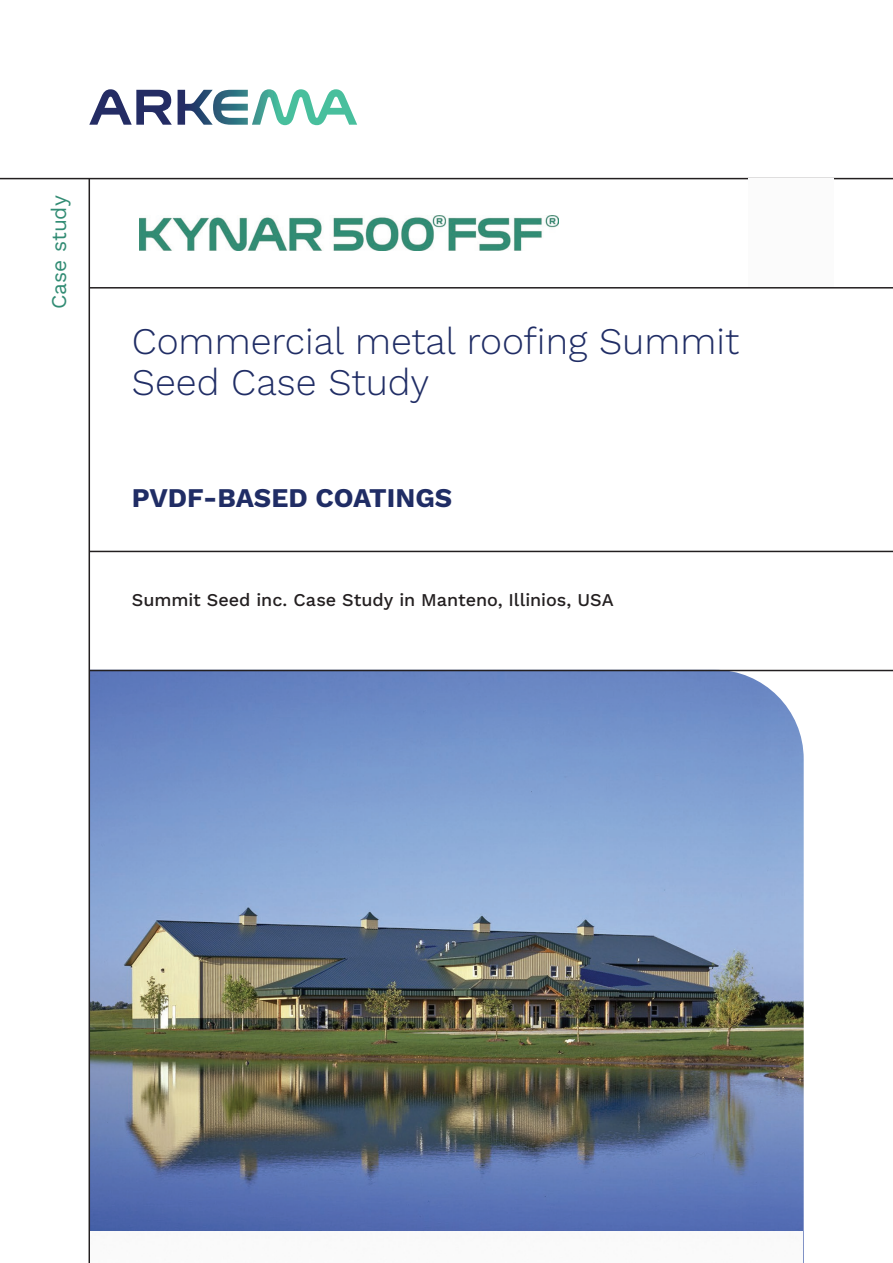
<style>
.page{position:relative;width:893px;height:1263px;background:#fff}
.page>*{position:absolute;margin:0;border:0;box-sizing:border-box;transform-origin:0 0}
.Titre_Case_Study{font:300 37.5px/40.5px "Work Sans";color:#202d65}
.Titre_Case_Study-2{font:700 27px "Work Sans";color:#202d65}
.Titre_Case_Study-3{font:21px "Work Sans";color:#328c74}
.Titre_Case_Study-4{font:500 18px "Work Sans";color:#231f20}
</style>
<div class="page">
<img style="left:90px;top:671px;width:714px;height:592px">
<hr style="left:0;top:178px;width:893px;height:1px;background:#231f20">
<hr style="left:89px;top:287px;width:804px;height:2px;background:#231f20">
<svg style="left:89px;top:89px;width:268px;height:36px"></svg>
<hr style="left:89px;top:179px;width:1px;height:1084px;background:#231f20">
<hr style="left:89px;top:670px;width:804px;height:1px;background:#231f20">
<hr style="left:89px;top:551px;width:804px;height:1px;background:#231f20">
<img style="left:90px;top:1231px;width:713px;height:32px">
<div style="left:748px;top:179px;width:85px;height:108px;background:#fbfbfb"></div>
<img style="left:139px;top:215px;width:419px;height:35px">
<p class="Titre_Case_Study-3" style="left:43px;top:309px;width:115px;rotate:-90deg">Case study</p>
<p class="Titre_Case_Study" style="left:132px;top:320px;width:609px">Commercial metal roofing Summit<br>Seed Case Study</p>
<p class="Titre_Case_Study-2" style="left:132px;top:477px;width:322px">PVDF-BASED COATINGS</p>
<p class="Titre_Case_Study-4" style="left:132px;top:586px;width:483px">Summit Seed inc. Case Study in Manteno, Illinios, USA</p>
</div>
